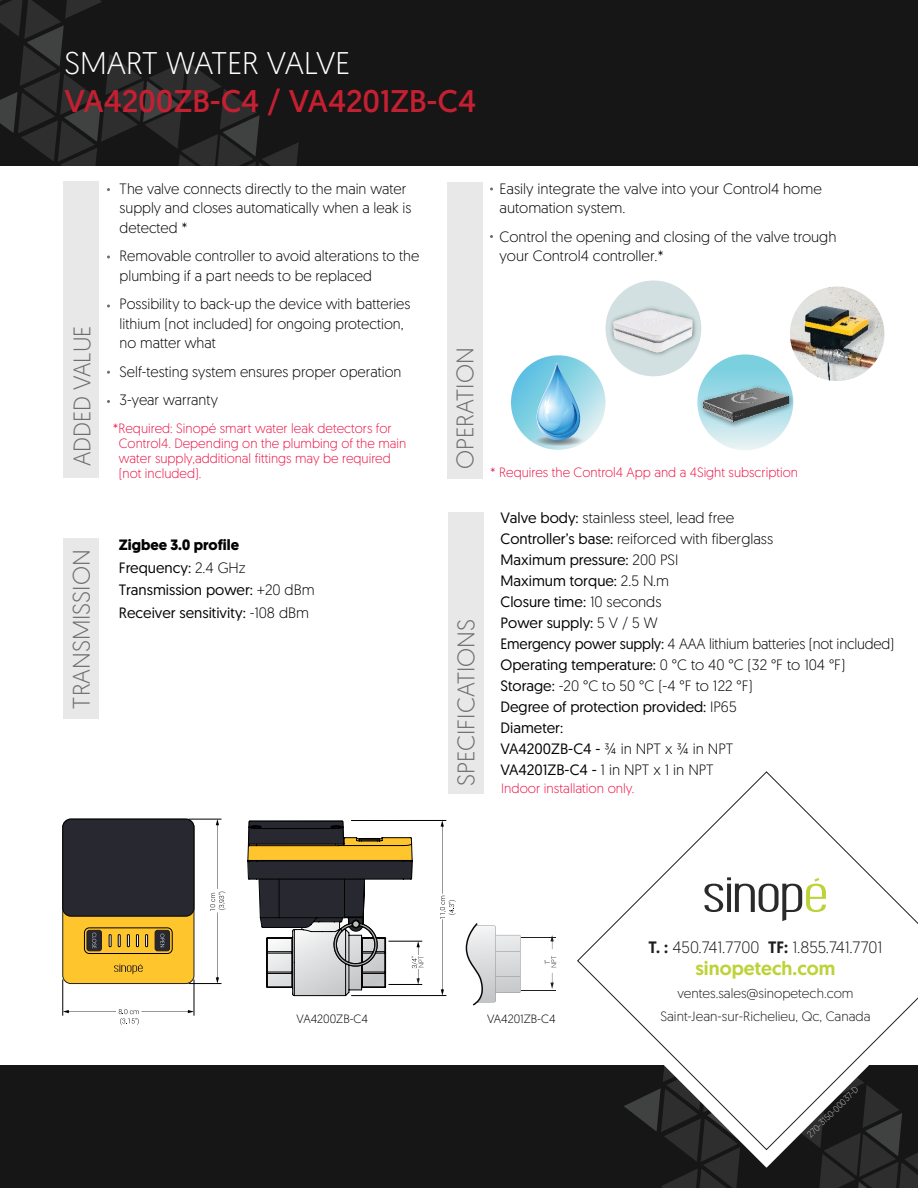
<style>
.page{position:relative;width:918px;height:1188px;background:#fff}
.page>*{position:absolute;margin:0;border:0;box-sizing:border-box;transform-origin:0 0}
.t1{font:31.35px "Geomanist";color:#c42032}
.t2{font:300 31.35px "Geomanist";color:#fff}
.t3{font:300 24px "Geomanist";color:#6d6e71}
.t4{font:500 19.5px "Geomanist";color:#bed239}
.t5{font:300 16.5px "Geomanist";color:#201d1e}
.t6{font:15px/21px "Geomanist";color:#040503}
.t7{font:300 15px/19.5px "Geomanist";color:#040503}
.t8{font:300 13.5px/15px "Geomanist";color:#ed1748}
.t9{font:300 13.5px/22.5px "Geomanist";color:#201d1e;text-align:center}
.t10{font:300 12px "Geomanist";color:#040503}
.t11{font:300 9px "Geomanist";color:#bcbdbf}
.s1{font-weight:700}
.s2{font-weight:300}
.s3{font-weight:500}
</style>
<div class="page">
<div style="left:606px;top:281px;width:95px;height:95px;background:#d2e0e1;border-radius:50%"></div>
<svg style="left:697px;top:354px;width:96px;height:96px"></svg>
<div style="left:0;top:0;width:918px;height:165px;background:#171616"></div>
<div style="left:0;top:1065px;width:918px;height:123px;background:#171616"></div>
<svg style="left:661px;top:1168px;width:257px;height:20px"></svg>
<svg style="left:0;top:0;width:299px;height:166px"></svg>
<div style="left:447px;top:182px;width:35px;height:296px;background:#e8e8e9"></div>
<div style="left:64px;top:182px;width:35px;height:296px;background:#e8e8e9"></div>
<div style="left:448px;top:512px;width:35px;height:282px;background:#e8e8e9"></div>
<div style="left:63px;top:538px;width:36px;height:180px;background:#e8e8e9"></div>
<svg style="left:682px;top:1150px;width:236px;height:18px"></svg>
<svg style="left:577px;top:771px;width:341px;height:379px"></svg>
<svg style="left:704px;top:877px;width:122px;height:44px"></svg>
<svg style="left:107px;top:304px;width:3px;height:4px"></svg>
<svg style="left:511px;top:355px;width:95px;height:95px"></svg>
<svg style="left:532px;top:435px;width:53px;height:12px"></svg>
<div style="left:532px;top:435px;width:52px;height:11px;background:#a4dae5;border-radius:50%"></div>
<div style="left:533px;top:435px;width:51px;height:11px;background:#d9e9eb;border-radius:50%"></div>
<div style="left:535px;top:435px;width:47px;height:11px;background:#d6e4e6;border-radius:50%"></div>
<svg style="left:536px;top:436px;width:45px;height:10px"></svg>
<div style="left:538px;top:436px;width:41px;height:9px;background:#bcc8ca;border-radius:50%"></div>
<div style="left:539px;top:437px;width:38px;height:8px;background:#a5c0c6;border-radius:50%"></div>
<div style="left:540px;top:437px;width:37px;height:8px;background:#acbfc3;border-radius:50%"></div>
<svg style="left:541px;top:437px;width:35px;height:8px"></svg>
<div style="left:544px;top:438px;width:29px;height:6px;background:#9dabae;border-radius:50%"></div>
<div style="left:544px;top:438px;width:28px;height:6px;background:#8fa5ab;border-radius:50%"></div>
<div style="left:545px;top:438px;width:27px;height:6px;background:#9aa8ab;border-radius:50%"></div>
<div style="left:545px;top:438px;width:26px;height:6px;background:#8c9fa4;border-radius:50%"></div>
<svg style="left:535px;top:362px;width:46px;height:81px"></svg>
<img style="left:790px;top:287px;width:94px;height:94px;border-radius:47px">
<img style="left:609px;top:288px;width:88px;height:82px">
<img style="left:698px;top:383px;width:96px;height:47px">
<img style="left:703px;top:388px;width:85px;height:34px">
<hr style="left:522px;top:937px;width:34px;height:1px;background:#231f20">
<hr style="left:522px;top:991px;width:34px;height:1px;background:#231f20">
<svg style="left:550px;top:935px;width:4px;height:14px"></svg>
<svg style="left:550px;top:973px;width:4px;height:16px"></svg>
<div style="left:63px;top:819px;width:131px;height:165px;background:#ffc52d;border-radius:8px"></div>
<div style="left:63px;top:819px;width:131px;height:165px;border:1px solid #231f20;border-radius:8px"></div>
<div style="left:63px;top:819px;width:131px;height:97px;background:#282930;border-radius:8px"></div>
<div style="left:63px;top:819px;width:131px;height:97px;border:1px solid #000;border-radius:8px"></div>
<div style="left:84px;top:928px;width:88px;height:26px;border:1px solid #000;border-radius:5px"></div>
<div style="left:155px;top:930px;width:15px;height:21px;background:#282930;border-radius:2px"></div>
<div style="left:155px;top:930px;width:15px;height:21px;border:1px solid #231f20;border-radius:2px"></div>
<div style="left:87px;top:930px;width:14px;height:21px;background:#282930;border-radius:2px"></div>
<div style="left:87px;top:930px;width:15px;height:21px;border:1px solid #231f20;border-radius:2px"></div>
<svg style="left:145px;top:934px;width:3px;height:13px"></svg>
<svg style="left:136px;top:934px;width:3px;height:13px"></svg>
<svg style="left:127px;top:934px;width:3px;height:13px"></svg>
<svg style="left:118px;top:934px;width:2px;height:13px"></svg>
<svg style="left:109px;top:934px;width:2px;height:13px"></svg>
<hr style="left:189px;top:983px;width:32px;height:1px;background:#000">
<hr style="left:189px;top:819px;width:32px;height:1px;background:#000">
<hr style="left:63px;top:979px;width:1px;height:37px;background:#000">
<hr style="left:194px;top:979px;width:1px;height:37px;background:#000">
<svg style="left:210px;top:819px;width:16px;height:165px"></svg>
<svg style="left:63px;top:1009px;width:131px;height:16px"></svg>
<svg style="left:160px;top:934px;width:4px;height:13px"></svg>
<svg style="left:92px;top:933px;width:4px;height:15px"></svg>
<svg style="left:114px;top:964px;width:29px;height:10px"></svg>
<svg style="left:247px;top:820px;width:273px;height:186px"></svg>
<svg style="left:544px;top:956px;width:12px;height:11px"></svg>
<h1 class="t2" style="left:64px;top:43px;width:287px">SMART WATER VALVE</h1>
<h1 class="t1" style="left:64px;top:80px;width:413px">VA4200ZB-C4 / VA4201ZB-C4</h1>
<h2 class="t3" style="left:67px;top:466px;width:142px;rotate:-90deg">ADDED VALUE</h2>
<p class="t7" style="left:120px;top:178px;width:293px">The valve connects directly to the main water supply and closes automatically when a leak is detected *</p>
<p class="t7" style="left:120px;top:246px;width:301px">Removable controller to avoid alterations to the plumbing if a part needs to be replaced</p>
<p class="t7" style="left:120px;top:294px;width:292px">Possibility to back-up the device with batteries lithium (not included) for ongoing protection, no matter what</p>
<p class="t7" style="left:120px;top:357px;width:283px;line-height:28.5px">Self-testing system ensures proper operation<br>3-year warranty</p>
<p class="t8" style="left:119px;top:421px;width:289px;text-indent:-6px">*Required: Sinopé smart water leak detectors for Control4. Depending on the plumbing of the main water supply,additional fittings may be required (not included).</p>
<h2 class="t3" style="left:66px;top:709px;width:161px;rotate:-90deg">TRANSMISSION</h2>
<p class="t6" style="left:119px;top:533px;width:197px;line-height:22.5px"><span class="s1">Zigbee 3.0 profile<br></span>Frequency: <span class="s2">2.4 GHz<br></span>Transmission power: <span class="s2">+20 dBm<br></span>Receiver sensitivity: <span class="s2">-108 dBm</span></p>
<p class="t7" style="left:500px;top:178px;width:324px">Easily integrate the valve into your Control4 home automation system.</p>
<p class="t7" style="left:500px;top:226px;width:339px">Control the opening and closing of the valve trough your Control4 controller.*</p>
<h2 class="t3" style="left:450px;top:469px;width:123px;rotate:-90deg">OPERATION</h2>
<h2 class="t3" style="left:451px;top:786px;width:169px;rotate:-90deg">SPECIFICATIONS</h2>
<p class="t8" style="left:490px;top:464px;width:309px">* Requires the Control4 App and a 4Sight subscription</p>
<p class="t6" style="left:501px;top:507px;width:395px">Valve body: <span class="s2">stainless steel, lead free<br></span>Controller’s base: <span class="s2">reiforced with fiberglass<br></span>Maximum pressure: <span class="s2">200 PSI<br></span>Maximum torque: <span class="s2">2.5 N.m<br></span>Closure time: <span class="s2">10 seconds<br></span>Power supply: <span class="s2">5 V / 5 W<br></span>Emergency power supply: <span class="s2">4 AAA lithium batteries (not included)<br></span>Operating temperature: <span class="s2">0 °C to 40 °C (32 °F to 104 °F)<br></span>Storage: <span class="s2">-20 °C to 50 °C (-4 °F to 122 °F)<br></span>Degree of protection provided: <span class="s2">IP65<br></span>Diameter:<br>VA4200ZB-C4 - <span class="s2">¾ in NPT x ¾ in NPT<br></span>VA4201ZB-C4 - <span class="s2">1 in NPT x 1 in NPT</span></p>
<p class="t8" style="left:501px;top:781px;width:135px">Indoor installation only.</p>
<p class="t10" style="left:297px;top:1011px;width:73px">VA4200ZB-C4</p>
<p class="t10" style="left:487px;top:1011px;width:70px">VA4201ZB-C4</p>
<p class="t5" style="left:649px;top:937px;width:236px"><span class="s3">T. :</span> 450.741.7700 <span class="s3">TF:</span> 1.855.741.7701</p>
<h3 class="t4" style="left:696px;top:956px;width:141px">sinopetech.com</h3>
<p class="t9" style="left:660px;top:982px;width:212px">ventes.sales@sinopetech.com<br>Saint-Jean-sur-Richelieu, Qc, Canada</p>
<p class="t11" style="left:805px;top:1132px;width:70px;rotate:-45deg">270-3150-00037-D</p>
</div>
